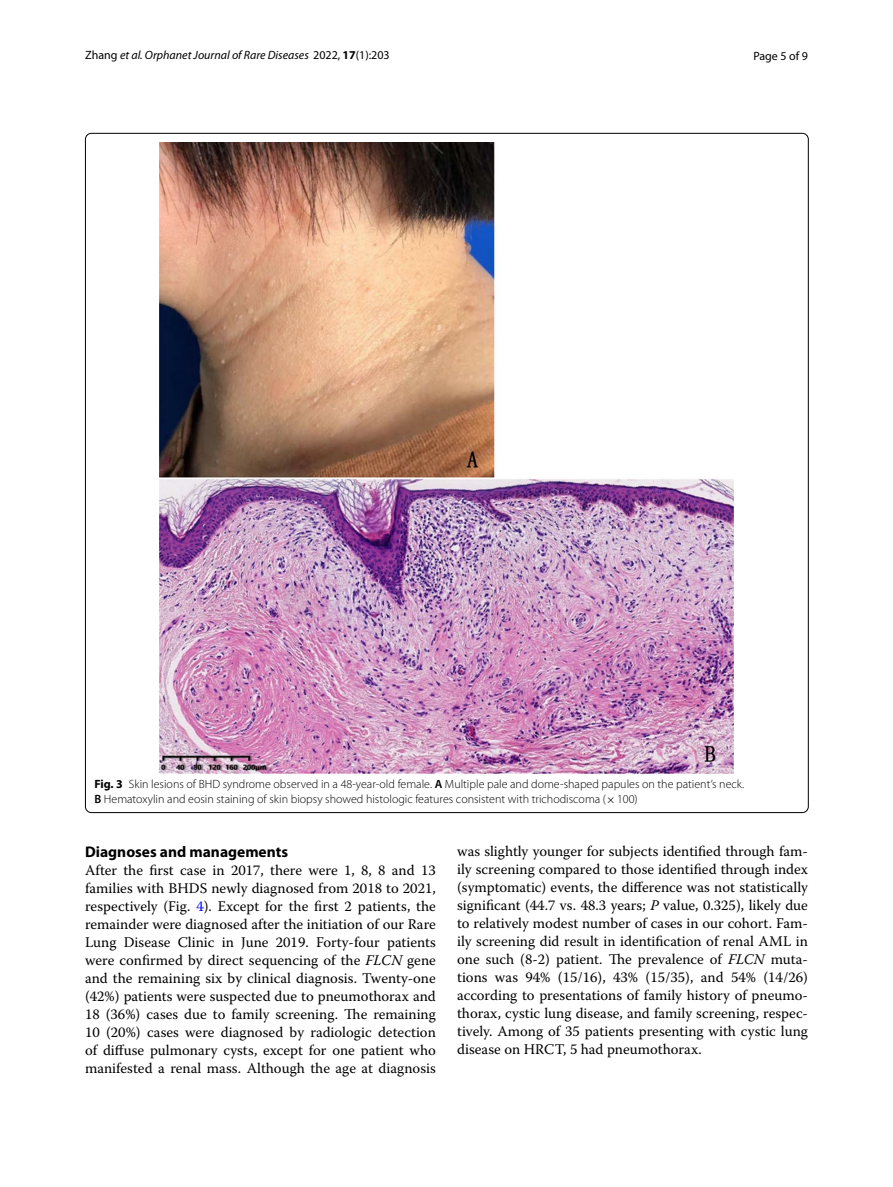
<style>
.page{position:relative;width:893px;height:1187px;background:#fff}
.page>*{position:absolute;margin:0;border:0;box-sizing:border-box;transform-origin:0 0}
.t1{font:700 15.45px "Myriad Pro";color:#000}
.t2{font:14.7px/18px "Warnock Pro";color:#000;text-align:justify}
.t3{font:300 12px/15px "Myriad Pro";color:#000}
.t4{font:italic 12px "Myriad Pro";color:#000}
.t5{font:12px "Myriad Pro";color:#000}
.s1{font-style:normal}
.s2{font-weight:700;font-style:normal}
.s3{font-weight:700}
.s4{font-weight:600}
.s5{font-family:"MTSY";font-weight:400}
.s6{color:#00f}
.s7{font-style:italic}
</style>
<div class="page">
<img style="left:160px;top:142px;width:574px;height:631px">
<p class="t4" style="left:85px;top:48px;width:306px"><span class="s1">Zhang</span> et al. Orphanet Journal of Rare Diseases <span class="s1">2022,</span> <span class="s2">17</span><span class="s1">(1):203</span></p>
<p class="t5" style="left:753px;top:48px;width:56px">Page 5 of 9</p>
<p class="t3" style="left:94px;top:776px;width:651px"><span class="s3">Fig. 3</span> Skin lesions of BHD syndrome observed in a 48-year-old female. <span class="s4">A</span> Multiple pale and dome-shaped papules on the patient’s neck.<br><span class="s4">B</span> Hematoxylin and eosin staining of skin biopsy showed histologic features consistent with trichodiscoma (<span class="s5">×</span>100)</p>
<p class="t1" style="left:85px;top:841px;width:205px">Diagnoses and managements</p>
<p class="t2" style="left:85px;top:860px;width:352px">After the first case in 2017, there were 1, 8, 8 and 13 families with BHDS newly diagnosed from 2018 to 2021, respectively (Fig. <span class="s6">4</span>). Except for the first 2 patients, the remainder were diagnosed after the initiation of our Rare Lung Disease Clinic in June 2019. Forty-four patients were confirmed by direct sequencing of the <span class="s7">FLCN</span> gene and the remaining six by clinical diagnosis. Twenty-one (42%) patients were suspected due to pneumothorax and 18 (36%) cases due to family screening. The remaining 10 (20%) cases were diagnosed by radiologic detection of diffuse pulmonary cysts, except for one patient who manifested a renal mass. Although the age at diagnosis</p>
<p class="t2" style="left:457px;top:841px;width:352px">was slightly younger for subjects identified through fam&shy;ily screening compared to those identified through index (symptomatic) events, the difference was not statistically significant (44.7 vs. 48.3 years; <span class="s7">P</span> value, 0.325), likely due to relatively modest number of cases in our cohort. Fam&shy;ily screening did result in identification of renal AML in one such (8-2) patient. The prevalence of <span class="s7">FLCN</span> muta&shy;tions was 94% (15/16), 43% (15/35), and 54% (14/26) according to presentations of family history of pneumo&shy;thorax, cystic lung disease, and family screening, respec&shy;tively. Among of 35 patients presenting with cystic lung disease on HRCT, 5 had pneumothorax.</p>
</div>
